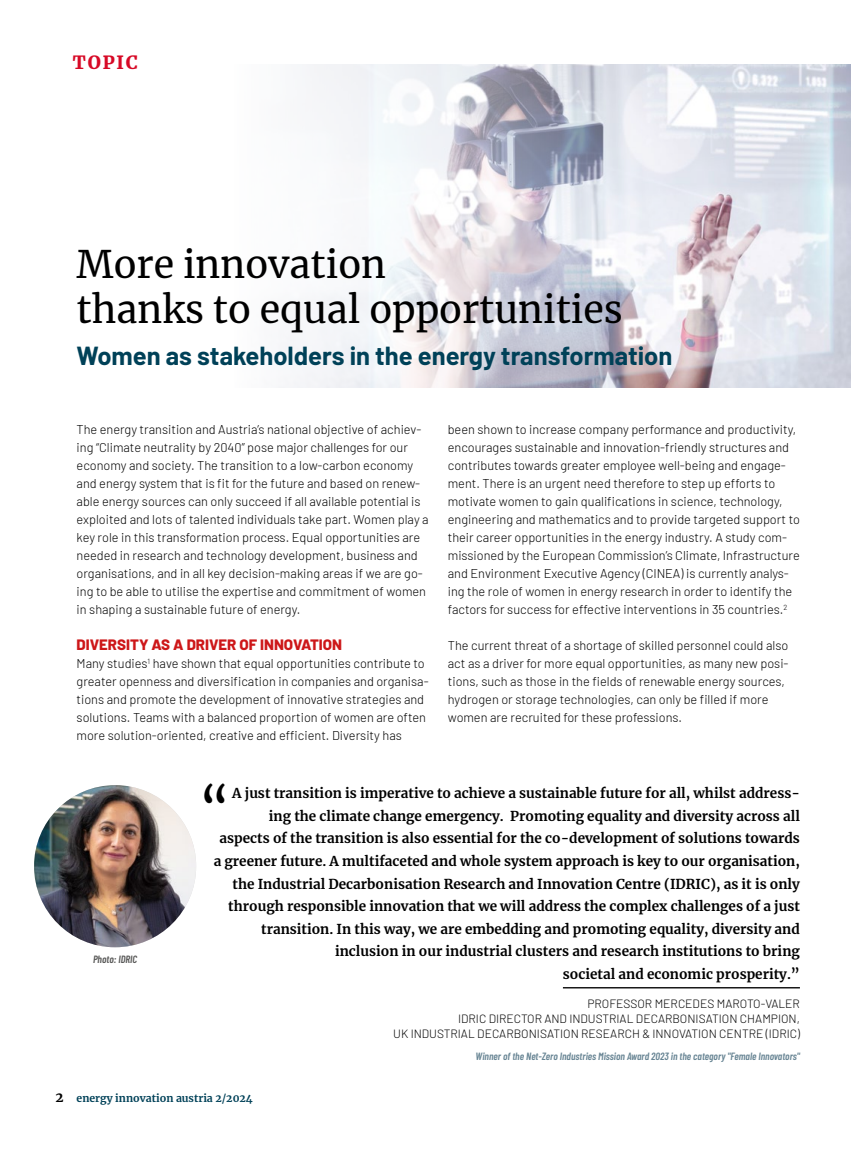
<style>
.page{position:relative;width:851px;height:1149px;background:#fff}
.page>*{position:absolute;margin:0;border:0;box-sizing:border-box;transform-origin:0 0}
.Zitat_klein{font:700 43.8px "Merriweather";color:#000}
.H1_Headline_schwarz{font:37.5px/45px "Merriweather";color:#000}
.Subhead_blau{font:700 25.5px "Barlow";color:#004158}
.Kapitel_links{font:900 18px "Merriweather";letter-spacing:.1em;color:#d70926}
.Zwischentitel_ROT{font:800 15px "Barlow";color:#cd1719}
.Zitat_klein-2{font:700 13.5px/22.5px "Merriweather";color:#000;text-align:right}
.Fliesstext_schwarz{font:300 12.75px/18px "Barlow";color:#000}
.Zitat_Name{font:300 12px/15px "Barlow";color:#000;text-align:right}
.t1{font:italic 600 10.5px "Barlow Condensed";color:#688594}
.t2{font:700 10.5px "Merriweather";color:#004158}
.Bildtext_rechts{font:italic 600 10.5px "Barlow Condensed";color:#575756}
.s1{font-size:13.5px;color:#000}
</style>
<div class="page">
<img style="left:280px;top:64px;width:570px;height:324px">
<hr style="left:563px;top:986px;width:236px;height:2px;background:#000">
<img style="left:34px;top:784px;width:162px;height:162px;border-radius:81px">
<p class="Kapitel_links" style="left:73px;top:50px;width:66px">TOPIC</p>
<p class="H1_Headline_schwarz" style="left:77px;top:241px;width:547px">More innovation<br>thanks to equal opportunities</p>
<p class="Subhead_blau" style="left:77px;top:336px;width:597px">Women as stakeholders in the energy transformation</p>
<p class="Fliesstext_schwarz" style="left:77px;top:419px;width:353px">The energy transition and Austria’s national objective of achiev&shy;ing “Climate neutrality by 2040” pose major challenges for our economy and society. The transition to a low-carbon economy and energy system that is fit for the future and based on renew&shy;able energy sources can only succeed if all available potential is exploited and lots of talented individuals take part. Women play a key role in this transformation process. Equal opportunities are needed in research and technology development, business and organisations, and in all key decision-making areas if we are go&shy;ing to be able to utilise the expertise and commitment of women in shaping a sustainable future of energy.</p>
<p class="Zwischentitel_ROT" style="left:77px;top:633px;width:267px">DIVERSITY AS A DRIVER OF INNOVATION</p>
<p class="Fliesstext_schwarz" style="left:77px;top:653px;width:353px">Many studies<sup>1</sup> have shown that equal opportunities contribute to greater openness and diversification in companies and organisa&shy;tions and promote the development of innovative strategies and solutions. Teams with a balanced proportion of women are often more solution-oriented, creative and efficient. Diversity has</p>
<p class="Fliesstext_schwarz" style="left:448px;top:419px;width:353px">been shown to increase company performance and productivity, encourages sustainable and innovation-friendly structures and contributes towards greater employee well-being and engage&shy;ment. There is an urgent need therefore to step up efforts to motivate women to gain qualifications in science, technology, engineering and mathematics and to provide targeted support to their career opportunities in the energy industry. A study com&shy;missioned by the European Commission’s Climate, Infrastructure and Environment Executive Agency (CINEA) is currently analys&shy;ing the role of women in energy research in order to identify the factors for success for effective interventions in 35 countries.<sup>2</sup></p>
<p class="Fliesstext_schwarz" style="left:448px;top:635px;width:342px">The current threat of a shortage of skilled personnel could also act as a driver for more equal opportunities, as many new posi&shy;tions, such as those in the fields of renewable energy sources, hydrogen or storage technologies, can only be filled if more women are recruited for these professions.</p>
<p class="Bildtext_rechts" style="left:93px;top:951px;width:46px">Photo: IDRIC</p>
<p class="Zitat_klein" style="left:200px;top:774px;width:31px">“</p>
<p class="Zitat_klein-2" style="left:214px;top:781px;width:587px">A just transition is imperative to achieve a sustainable future for all, whilst address&shy;ing the climate change emergency. Promoting equality and diversity across all<br>aspects of the transition is also essential for the co-development of solutions towards a greener future. A multifaceted and whole system approach is key to our organisation, the Industrial Decarbonisation Research and Innovation Centre (IDRIC), as it is only through responsible innovation that we will address the complex challenges of a just transition. In this way, we are embedding and promoting equality, diversity and inclusion in our industrial clusters and research institutions to bring<br>societal and economic prosperity.”</p>
<p class="Zitat_Name" style="left:393px;top:995px;width:408px">PROFESSOR MERCEDES MAROTO-VALER<br>IDRIC DIRECTOR AND INDUSTRIAL DECARBONISATION CHAMPION,<br>UK INDUSTRIAL DECARBONISATION RESEARCH &amp; INNOVATION CENTRE (IDRIC)</p>
<p class="t1" style="left:475px;top:1048px;width:326px">Winner of the Net-Zero Industries Mission Award 2023 in the category "Female Innovators"</p>
<p class="t2" style="left:56px;top:1090px;width:199px"><span class="s1">2</span> energy innovation austria 2/2024</p>
</div>
